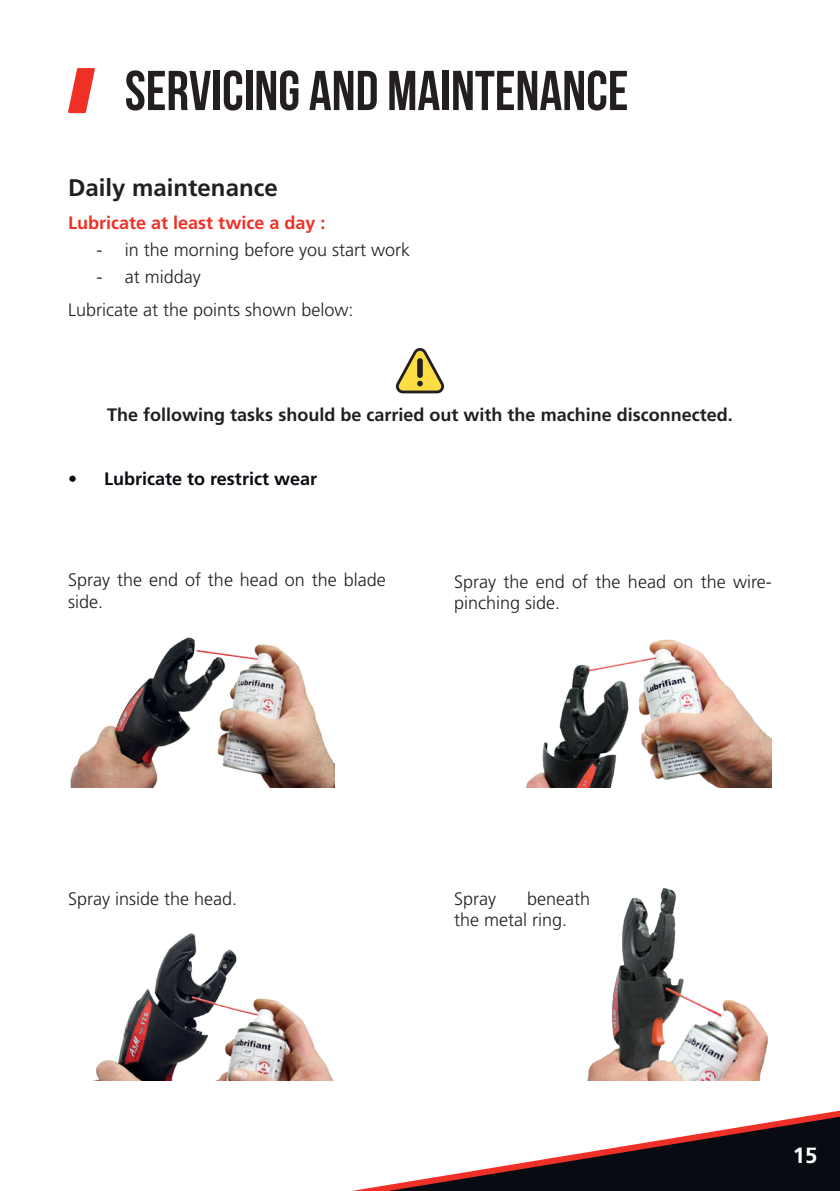
<style>
.page{position:relative;width:840px;height:1191px;background:#fff}
.page>*{position:absolute;margin:0;border:0;box-sizing:border-box;transform-origin:0 0}
.Titre_pages_sommaire{font:700 56px "Bebas Neue";color:#231f20}
.sous_titres{font:700 24px "Frutiger Pro";color:#231f20}
.t1{font:700 22px "Frutiger Pro";color:#fff}
.Titre1{font:300 18px/21.6px "Frutiger Pro";color:#231f20}
.Titre1-2{font:700 18px "Frutiger Pro";color:#231f20}
.Titre1-3{font:700 18px "Frutiger Pro";color:#ef3026}
.t2{font:700 18px "Frutiger Pro";color:#080c12}
</style>
<div class="page">
<svg style="left:352px;top:1110px;width:487px;height:81px"></svg>
<svg style="left:395px;top:348px;width:49px;height:45px"></svg>
<div style="left:417px;top:358px;width:5px;height:20px;background:#231f20;border-radius:3px"></div>
<svg style="left:68px;top:68px;width:27px;height:45px"></svg>
<img style="left:70px;top:637px;width:264px;height:150px">
<img style="left:526px;top:639px;width:245px;height:148px">
<img style="left:95px;top:933px;width:238px;height:147px">
<img style="left:587px;top:888px;width:182px;height:192px">
<p class="Titre_pages_sommaire" style="left:125px;top:60px;width:505px">SERVICING AND MAINTENANCE</p>
<p class="sous_titres" style="left:68px;top:173px;width:211px">Daily maintenance</p>
<p class="Titre1-3" style="left:68px;top:212px;width:259px">Lubricate at least twice a day :</p>
<p class="Titre1" style="left:96px;top:239px;width:315px">- in the morning before you start work</p>
<p class="Titre1" style="left:96px;top:266px;width:106px">- at midday</p>
<p class="Titre1" style="left:68px;top:299px;width:287px">Lubricate at the points shown below:</p>
<p class="Titre1-2" style="left:107px;top:404px;width:627px">The following tasks should be carried out with the machine disconnected.</p>
<p class="t2" style="left:68px;top:468px;width:250px">• Lubricate to restrict wear</p>
<p class="Titre1" style="left:68px;top:569px;width:319px">Spray the end of the head on the blade side.</p>
<p class="Titre1" style="left:454px;top:570px;width:319px">Spray the end of the head on the wire&shy;pinching side.</p>
<p class="Titre1" style="left:68px;top:887px;width:171px">Spray inside the head.</p>
<p class="Titre1" style="left:454px;top:887px;width:138px;text-indent:73px">beneath the metal ring.</p>
<p class="Titre1" style="left:454px;top:887px;width:43px">Spray</p>
<p class="t1" style="left:792px;top:1142px;width:26px">15</p>
</div>
